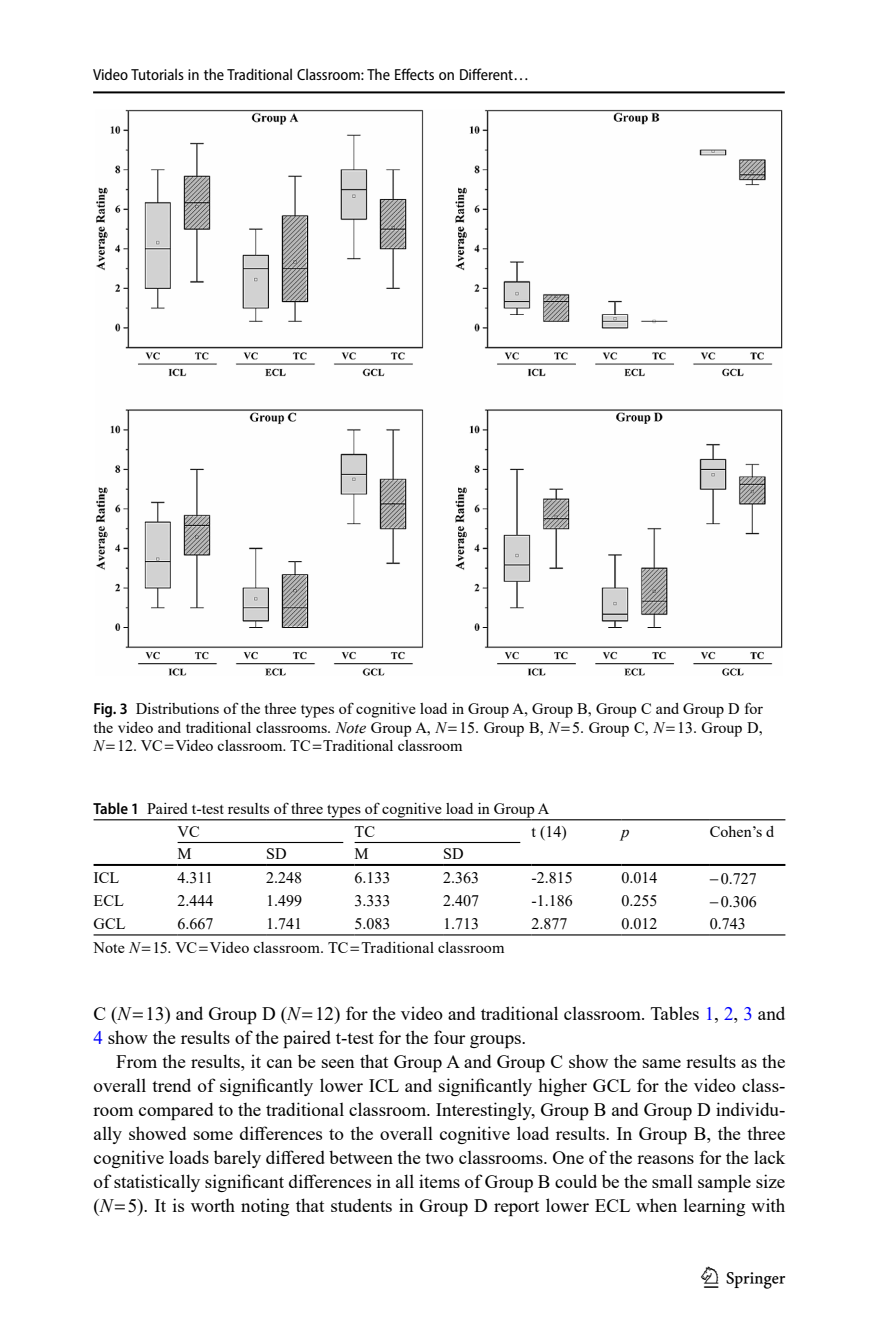
<style>
.page{position:relative;width:879px;height:1333px;background:#fff}
.page>*{position:absolute;margin:0;border:0;box-sizing:border-box;transform-origin:0 0}
.t1{font:30px "Springnew";color:#000}
.Body_Text_Indent{font:19px/24px "Times New Roman";color:#000;text-align:justify}
.Body_Text{font:19px/24px "Times New Roman";color:#000}
.Figure_Caption{font:16px/18.4px "Times New Roman";color:#000;text-align:justify}
.Table_Body{font:16px "Times New Roman";color:#000}
.t2{font:semi-condensed 16px "Myriad Pro";color:#000}
.Table_Caption{font:16px "Times New Roman";color:#000}
.Table_Footnote{font:16px "Times New Roman";letter-spacing:.01em;color:#000}
.Table_Head{font:16px "Times New Roman";color:#000}
.Table_Head_Bridge_Ru{font:16px "Times New Roman";color:#000}
.Table_Head-2{font:italic 16px "Times New Roman";color:#000}
.s1{font-family:"Myriad Pro";font-weight:600;font-stretch:semi-condensed}
.s2{font-style:italic}
.s3{color:#00f}
</style>
<div class="page">
<hr style="left:93px;top:91px;width:692px;height:2px;background:#000">
<hr style="left:94px;top:863px;width:84px;height:2px;background:#000">
<hr style="left:531px;top:863px;width:90px;height:2px;background:#000">
<hr style="left:621px;top:863px;width:89px;height:2px;background:#000">
<hr style="left:710px;top:863px;width:75px;height:2px;background:#000">
<hr style="left:531px;top:819px;width:90px;height:1px;background:#000">
<hr style="left:621px;top:819px;width:89px;height:1px;background:#000">
<hr style="left:710px;top:819px;width:75px;height:1px;background:#000">
<hr style="left:178px;top:863px;width:88px;height:2px;background:#000">
<hr style="left:266px;top:863px;width:89px;height:2px;background:#000">
<hr style="left:355px;top:863px;width:88px;height:2px;background:#000">
<hr style="left:443px;top:863px;width:88px;height:2px;background:#000">
<hr style="left:178px;top:934px;width:88px;height:1px;background:#000">
<hr style="left:266px;top:934px;width:89px;height:1px;background:#000">
<hr style="left:355px;top:934px;width:88px;height:1px;background:#000">
<hr style="left:443px;top:934px;width:88px;height:1px;background:#000">
<hr style="left:531px;top:934px;width:90px;height:1px;background:#000">
<hr style="left:621px;top:934px;width:89px;height:1px;background:#000">
<hr style="left:710px;top:934px;width:75px;height:1px;background:#000">
<hr style="left:94px;top:934px;width:84px;height:1px;background:#000">
<hr style="left:94px;top:819px;width:84px;height:1px;background:#000">
<hr style="left:355px;top:819px;width:88px;height:1px;background:#000">
<hr style="left:443px;top:819px;width:88px;height:1px;background:#000">
<hr style="left:178px;top:819px;width:88px;height:1px;background:#000">
<hr style="left:266px;top:819px;width:89px;height:1px;background:#000">
<hr style="left:178px;top:841px;width:165px;height:2px;background:#000">
<hr style="left:355px;top:841px;width:165px;height:2px;background:#000">
<img style="left:96px;top:109px;width:687px;height:567px">
<p class="t2" style="left:93px;top:65px;width:437px">Video Tutorials in the Traditional Classroom: The Effects on Different…</p>
<p class="Figure_Caption" style="left:94px;top:699px;width:670px"><span class="s1">Fig. 3</span> Distributions of the three types of cognitive load in Group A, Group B, Group C and Group D for the video and traditional classrooms. <span class="s2">Note</span> Group A, <span class="s2">N</span> 15. Group B, <span class="s2">N</span> 5. Group C, <span class="s2">N</span> 13. Group D, <span class="s2">N</span> 12. VC Video classroom. TC Traditional classroom</p>
<p class="Table_Caption" style="left:94px;top:797px;width:457px"><span class="s1">Table 1</span> Paired t-test results of three types of cognitive load in Group A</p>
<p class="Table_Head_Bridge_Ru" style="left:178px;top:820px;width:24px">VC</p>
<p class="Table_Head_Bridge_Ru" style="left:355px;top:820px;width:22px">TC</p>
<p class="Table_Head" style="left:531px;top:819px;width:37px">t (14)</p>
<p class="Table_Head-2" style="left:621px;top:820px;width:9px">p</p>
<p class="Table_Head" style="left:710px;top:819px;width:66px">Cohen’s d</p>
<p class="Table_Head" style="left:178px;top:842px;width:16px">M</p>
<p class="Table_Head" style="left:266px;top:842px;width:22px">SD</p>
<p class="Table_Head" style="left:355px;top:842px;width:16px">M</p>
<p class="Table_Head" style="left:443px;top:842px;width:22px">SD</p>
<p class="Table_Body" style="left:94px;top:866px;width:27px">ICL</p>
<p class="Table_Body" style="left:178px;top:866px;width:37px">4.311</p>
<p class="Table_Body" style="left:266px;top:866px;width:37px">2.248</p>
<p class="Table_Body" style="left:355px;top:866px;width:37px">6.133</p>
<p class="Table_Body" style="left:443px;top:866px;width:37px">2.363</p>
<p class="Table_Body" style="left:531px;top:866px;width:43px">-2.815</p>
<p class="Table_Body" style="left:621px;top:866px;width:37px">0.014</p>
<p class="Table_Body" style="left:710px;top:866px;width:48px">−0.727</p>
<p class="Table_Body" style="left:94px;top:889px;width:32px">ECL</p>
<p class="Table_Body" style="left:178px;top:889px;width:37px">2.444</p>
<p class="Table_Body" style="left:266px;top:889px;width:37px">1.499</p>
<p class="Table_Body" style="left:355px;top:889px;width:37px">3.333</p>
<p class="Table_Body" style="left:443px;top:889px;width:37px">2.407</p>
<p class="Table_Body" style="left:531px;top:889px;width:43px">-1.186</p>
<p class="Table_Body" style="left:621px;top:889px;width:37px">0.255</p>
<p class="Table_Body" style="left:710px;top:890px;width:48px">−0.306</p>
<p class="Table_Body" style="left:94px;top:912px;width:33px">GCL</p>
<p class="Table_Body" style="left:178px;top:912px;width:37px">6.667</p>
<p class="Table_Body" style="left:266px;top:912px;width:37px">1.741</p>
<p class="Table_Body" style="left:355px;top:912px;width:37px">5.083</p>
<p class="Table_Body" style="left:443px;top:912px;width:37px">1.713</p>
<p class="Table_Body" style="left:531px;top:912px;width:37px">2.877</p>
<p class="Table_Body" style="left:621px;top:912px;width:37px">0.012</p>
<p class="Table_Body" style="left:710px;top:912px;width:37px">0.743</p>
<p class="Table_Footnote" style="left:94px;top:935px;width:412px">Note <span class="s2">N</span> 15. VC Video classroom. TC Traditional classroom</p>
<p class="Body_Text" style="left:94px;top:1001px;width:693px">C (<span class="s2">N</span> 13) and Group D (<span class="s2">N</span> 12) for the video and traditional classroom. Tables <span class="s3">1</span>, <span class="s3">2</span>, <span class="s3">3</span> and<br><span class="s3">4</span> show the results of the paired t-test for the four groups.</p>
<p class="Body_Text_Indent" style="left:94px;top:1049px;width:693px;text-indent:23px">From the results, it can be seen that Group A and Group C show the same results as the overall trend of significantly lower ICL and significantly higher GCL for the video class&shy;room compared to the traditional classroom. Interestingly, Group B and Group D individu&shy;ally showed some differences to the overall cognitive load results. In Group B, the three cognitive loads barely differed between the two classrooms. One of the reasons for the lack of statistically significant differences in all items of Group B could be the small sample size (<span class="s2">N</span> 5). It is worth noting that students in Group D report lower ECL when learning with</p>
<h1 class="t1" style="left:704px;top:1260px;width:83px">1 3</h1>
</div>
